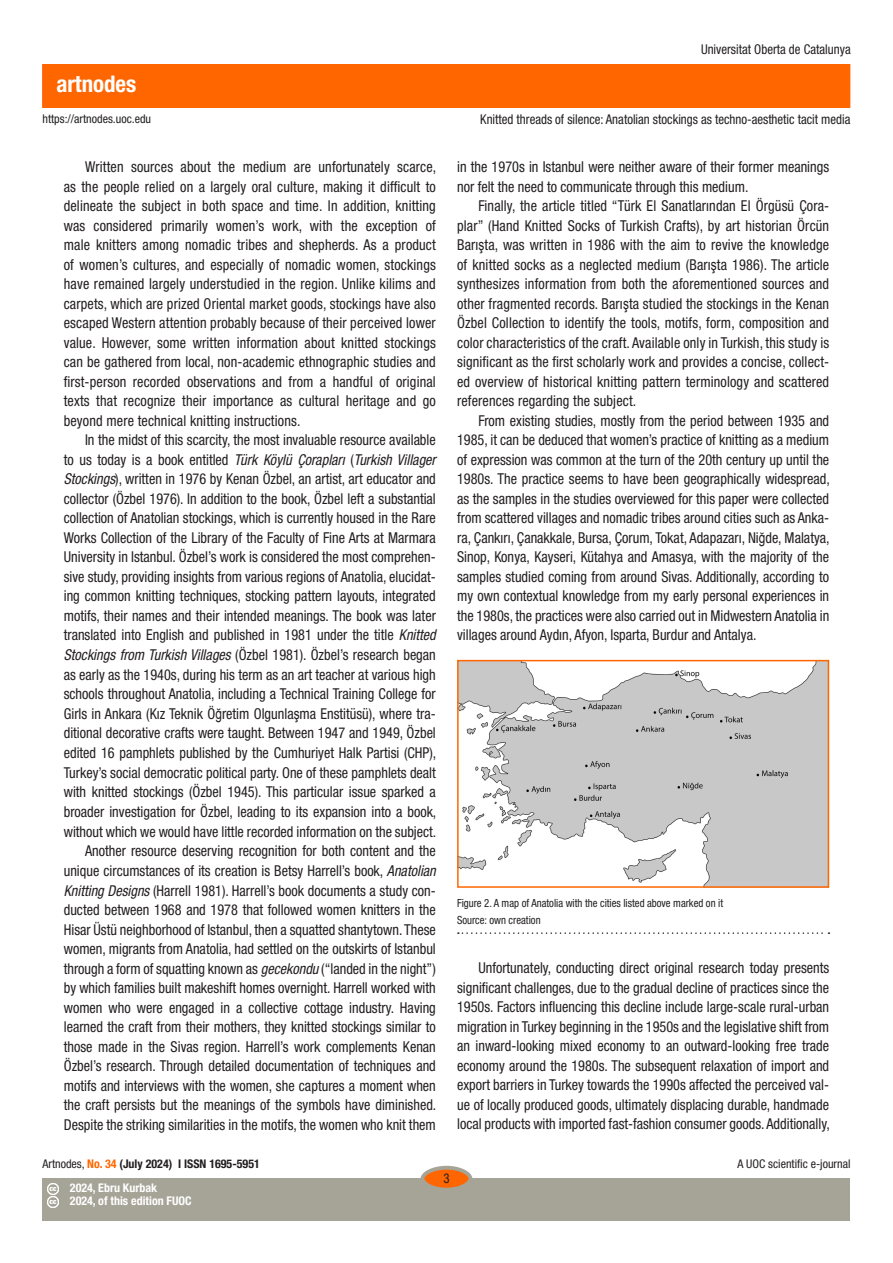
<style>
.page{position:relative;width:893px;height:1263px;background:#fff}
.page>*{position:absolute;margin:0;border:0;box-sizing:border-box;transform-origin:0 0}
.t1{font:700 condensed 22.95px "Helvetica Neue LT Std";color:#fff}
._02_texto_base{font:condensed 15px/19.5px "Helvetica Neue LT Std";color:#231f20;text-align:justify;scale:.95 1}
.t2{font:condensed 13.5px "Helvetica Neue LT Std";color:#231f20;scale:.95 1}
.t3{font:condensed 12px "Helvetica Neue LT Std";color:#231f20}
.t4{font:700 condensed 12px "Helvetica Neue LT Std";color:#231f20}
.t5{font:700 condensed 12px/13.5px "Helvetica Neue LT Std";color:#fff}
.titulo_figura{font:condensed 11.25px/16.5px "Helvetica Neue LT Std";color:#231f20;scale:.95 1}
.s1{font-style:italic}
.s2{font-family:"Arial";font-stretch:normal}
.s3{font-weight:400}
.s4{color:#f60}
</style>
<div class="page">
<div style="left:43px;top:65px;width:807px;height:42px;background:#f60"></div>
<div style="left:43px;top:1178px;width:807px;height:42px;background:#a6a397"></div>
<div style="left:422px;top:1168px;width:48px;height:21px;background:#f60;border-radius:50%"></div>
<div style="left:421px;top:1166px;width:51px;height:25px;border:4px solid #a6a397;border-radius:50%"></div>
<svg style="left:47px;top:1183px;width:11px;height:25px"></svg>
<svg style="left:458px;top:932px;width:371px;height:2px"></svg>
<img style="left:460px;top:663px;width:366px;height:222px">
<div style="left:457px;top:660px;width:372px;height:228px;border:2px solid #f60"></div>
<h1 class="t1" style="left:56px;top:69px;width:81px">artnodes</h1>
<p class="t2" style="left:701px;top:42px;width:159px">Universitat Oberta de Catalunya</p>
<p class="t3" style="left:43px;top:112px;width:110px">https://artnodes.uoc.edu</p>
<p class="t2" style="left:480px;top:112px;width:391px">Knitted threads of silence: Anatolian stockings as techno-aesthetic tacit media</p>
<p class="_02_texto_base" style="left:64px;top:157px;width:394px;text-indent:21px">Written sources about the medium are unfortunately scarce, as the people relied on a largely oral culture, making it difficult to delineate the subject in both space and time. In addition, knitting was considered primarily women’s work, with the exception of male knitters among nomadic tribes and shepherds. As a product of women’s cultures, and especially of nomadic women, stockings have remained largely understudied in the region. Unlike kilims and carpets, which are prized Oriental market goods, stockings have also escaped Western attention probably because of their perceived lower value. However, some written information about knitted stockings can be gathered from local, non-academic ethnographic studies and first-person recorded observations and from a handful of original texts that recognize their importance as cultural heritage and go beyond mere technical knitting instructions.</p>
<p class="_02_texto_base" style="left:64px;top:430px;width:394px;text-indent:21px">In the midst of this scarcity, the most invaluable resource available to us today is a book entitled <span class="s1">Türk Köylü Çorapları</span> (<span class="s1">Turkish Villager Stockings</span>), written in 1976 by Kenan Özbel, an artist, art educator and collector (Özbel 1976). In addition to the book, Özbel left a substantial collection of Anatolian stockings, which is currently housed in the Rare Works Collection of the Library of the Faculty of Fine Arts at Marmara University in Istanbul. Özbel’s work is considered the most comprehen&shy;sive study, providing insights from various regions of Anatolia, elucidat&shy;ing common knitting techniques, stocking pattern layouts, integrated motifs, their names and their intended meanings. The book was later translated into English and published in 1981 under the title <span class="s1">Knitted Stockings from Turkish Villages</span> (Özbel 1981). Özbel’s research began as early as the 1940s, during his term as an art teacher at various high schools throughout Anatolia, including a Technical Training College for Girls in Ankara (Kız Teknik Ö<span class="s2">ğ</span>retim Olgunla<span class="s2">ş</span>ma Enstitüsü), where tra&shy;ditional decorative crafts were taught. Between 1947 and 1949, Özbel edited 16 pamphlets published by the Cumhuriyet Halk Partisi (CHP), Turkey’s social democratic political party. One of these pamphlets dealt with knitted stockings (Özbel 1945). This particular issue sparked a broader investigation for Özbel, leading to its expansion into a book, without which we would have little recorded information on the subject.</p>
<p class="_02_texto_base" style="left:64px;top:841px;width:394px;text-indent:21px">Another resource deserving recognition for both content and the unique circumstances of its creation is Betsy Harrell’s book, <span class="s1">Anatolian Knitting Designs</span> (Harrell 1981). Harrell’s book documents a study con&shy;ducted between 1968 and 1978 that followed women knitters in the Hisar Üstü neighborhood of Istanbul, then a squatted shantytown. These women, migrants from Anatolia, had settled on the outskirts of Istanbul through a form of squatting known as <span class="s1">gecekondu</span> (“landed in the night”) by which families built makeshift homes overnight. Harrell worked with women who were engaged in a collective cottage industry. Having learned the craft from their mothers, they knitted stockings similar to those made in the Sivas region. Harrell’s work complements Kenan Özbel’s research. Through detailed documentation of techniques and motifs and interviews with the women, she captures a moment when the craft persists but the meanings of the symbols have diminished.<br>Despite the striking similarities in the motifs, the women who knit them</p>
<p class="_02_texto_base" style="left:457px;top:157px;width:393px">in the 1970s in Istanbul were neither aware of their former meanings nor felt the need to communicate through this medium.</p>
<p class="_02_texto_base" style="left:457px;top:196px;width:393px;text-indent:21px">Finally, the article titled “Türk El Sanatlarından El Örgüsü Çora&shy;plar” (Hand Knitted Socks of Turkish Crafts), by art historian Örcün Barı<span class="s2">ş</span>ta, was written in 1986 with the aim to revive the knowledge of knitted socks as a neglected medium (Barı<span class="s2">ş</span>ta 1986). The article synthesizes information from both the aforementioned sources and other fragmented records. Barı<span class="s2">ş</span>ta studied the stockings in the Kenan Özbel Collection to identify the tools, motifs, form, composition and color characteristics of the craft. Available only in Turkish, this study is significant as the first scholarly work and provides a concise, collect&shy;ed overview of historical knitting pattern terminology and scattered references regarding the subject.</p>
<p class="_02_texto_base" style="left:457px;top:411px;width:394px;text-indent:21px">From existing studies, mostly from the period between 1935 and 1985, it can be deduced that women’s practice of knitting as a medium of expression was common at the turn of the 20th century up until the 1980s. The practice seems to have been geographically widespread, as the samples in the studies overviewed for this paper were collected from scattered villages and nomadic tribes around cities such as Anka&shy;ra, Çankırı, Çanakkale, Bursa, Çorum, Tokat, Adapazarı, Ni<span class="s2">ğ</span>de, Malatya, Sinop, Konya, Kayseri, Kütahya and Amasya, with the majority of the samples studied coming from around Sivas. Additionally, according to my own contextual knowledge from my early personal experiences in the 1980s, the practices were also carried out in Midwestern Anatolia in villages around Aydın, Afyon, Isparta, Burdur and Antalya.</p>
<p class="titulo_figura" style="left:457px;top:895px;width:281px">Figure 2. A map of Anatolia with the cities listed above marked on it<br>Source: own creation</p>
<p class="_02_texto_base" style="left:457px;top:958px;width:394px;text-indent:21px">Unfortunately, conducting direct original research today presents significant challenges, due to the gradual decline of practices since the 1950s. Factors influencing this decline include large-scale rural-urban migration in Turkey beginning in the 1950s and the legislative shift from an inward-looking mixed economy to an outward-looking free trade economy around the 1980s. The subsequent relaxation of import and export barriers in Turkey towards the 1990s affected the perceived val&shy;ue of locally produced goods, ultimately displacing durable, handmade local products with imported fast-fashion consumer goods. Additionally,</p>
<p class="t4" style="left:43px;top:1157px;width:219px"><span class="s3">Artnodes,</span> <span class="s4">No. 34</span> (July 2024) I ISSN 1695-5951</p>
<p class="t3" style="left:737px;top:1157px;width:115px">A UOC scientific e-journal</p>
<p class="t5" style="left:70px;top:1181px;width:123px">2024, Ebru Kurbak<br>2024, of this edition FUOC</p>
<p class="t2" style="left:443px;top:1171px;width:8px">3</p>
</div>
